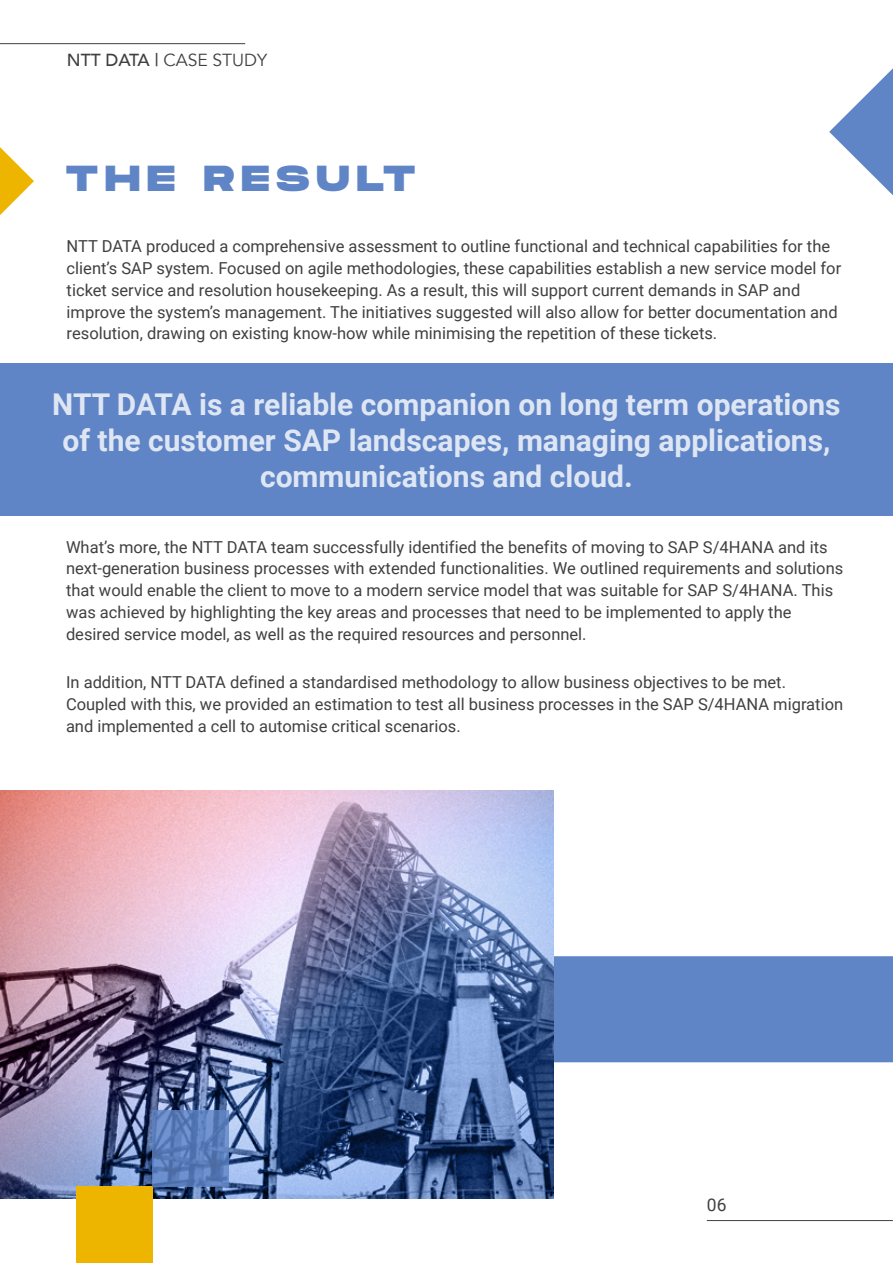
<style>
.page{position:relative;width:893px;height:1263px;background:#fff}
.page>*{position:absolute;margin:0;border:0;box-sizing:border-box;transform-origin:0 0}
.t1{font:800 36px "Monument Extended";letter-spacing:.2em;color:#6085c6}
.t2{font:700 30px/36px "Roboto";color:rgb(255 255 255/.8);text-align:center}
.t3{font:700 19.5px "Roboto";color:#000;scale:.22 1}
.t4{font:17.4px "Avenir";color:#404040}
.t5{font:17.4px "Roboto";color:#404040}
.t6{font:16.5px/21.8px "Roboto";color:#404040}
.s1{font-weight:500}
</style>
<div class="page">
<div style="left:496px;top:956px;width:397px;height:106px;background:#6085c6"></div>
<svg style="left:829px;top:68px;width:64px;height:127px"></svg>
<svg style="left:0;top:147px;width:34px;height:68px"></svg>
<hr style="left:0;top:43px;width:245px;height:1px;background:#404040">
<div style="left:0;top:363px;width:893px;height:153px;background:#6085c6"></div>
<hr style="left:707px;top:1220px;width:186px;height:1px;background:#404040">
<img style="left:0;top:790px;width:553px;height:408px">
<div style="left:76px;top:1186px;width:77px;height:77px;background:#eeb500"></div>
<svg style="left:153px;top:1110px;width:76px;height:76px;background:#5b7ebb"></svg>
<p class="t4" style="left:67px;top:50px;width:202px"><span class="s1">NTT DATA |</span> CASE STUDY</p>
<h1 class="t1" style="left:66px;top:152px;width:350px">THE RESULT</h1>
<p class="t6" style="left:67px;top:235px;width:776px">NTT DATA produced a comprehensive assessment to outline functional and technical capabilities for the client’s SAP system. Focused on agile methodologies, these capabilities establish a new service model for ticket service and resolution housekeeping. As a result, this will support current demands in SAP and improve the system’s management. The initiatives suggested will also allow for better documentation and resolution, drawing on existing know-how while minimising the repetition of these tickets.</p>
<h2 class="t2" style="left:52px;top:386px;width:790px">NTT DATA is a reliable companion on long term operations of the customer SAP landscapes, managing applications, communications and cloud.</h2>
<p class="t6" style="left:66px;top:535px;width:779px">What’s more, the NTT DATA team successfully identified the benefits of moving to SAP S/4HANA and its next-generation business processes with extended functionalities. We outlined requirements and solutions that would enable the client to move to a modern service model that was suitable for SAP S/4HANA. This was achieved by highlighting the key areas and processes that need to be implemented to apply the desired service model, as well as the required resources and personnel.</p>
<p class="t6" style="left:66px;top:671px;width:779px">In addition, NTT DATA defined a standardised methodology to allow business objectives to be met.<br>Coupled with this, we provided an estimation to test all business processes in the SAP S/4HANA migration and implemented a cell to automise critical scenarios.</p>
<p class="t3" style="left:321px;top:618px;width:772px">https://www.cosentino.com/news/cosentino-group-consolidates-its-business-over-2019/</p>
<p class="t5" style="left:707px;top:1193px;width:21px">06</p>
</div>
